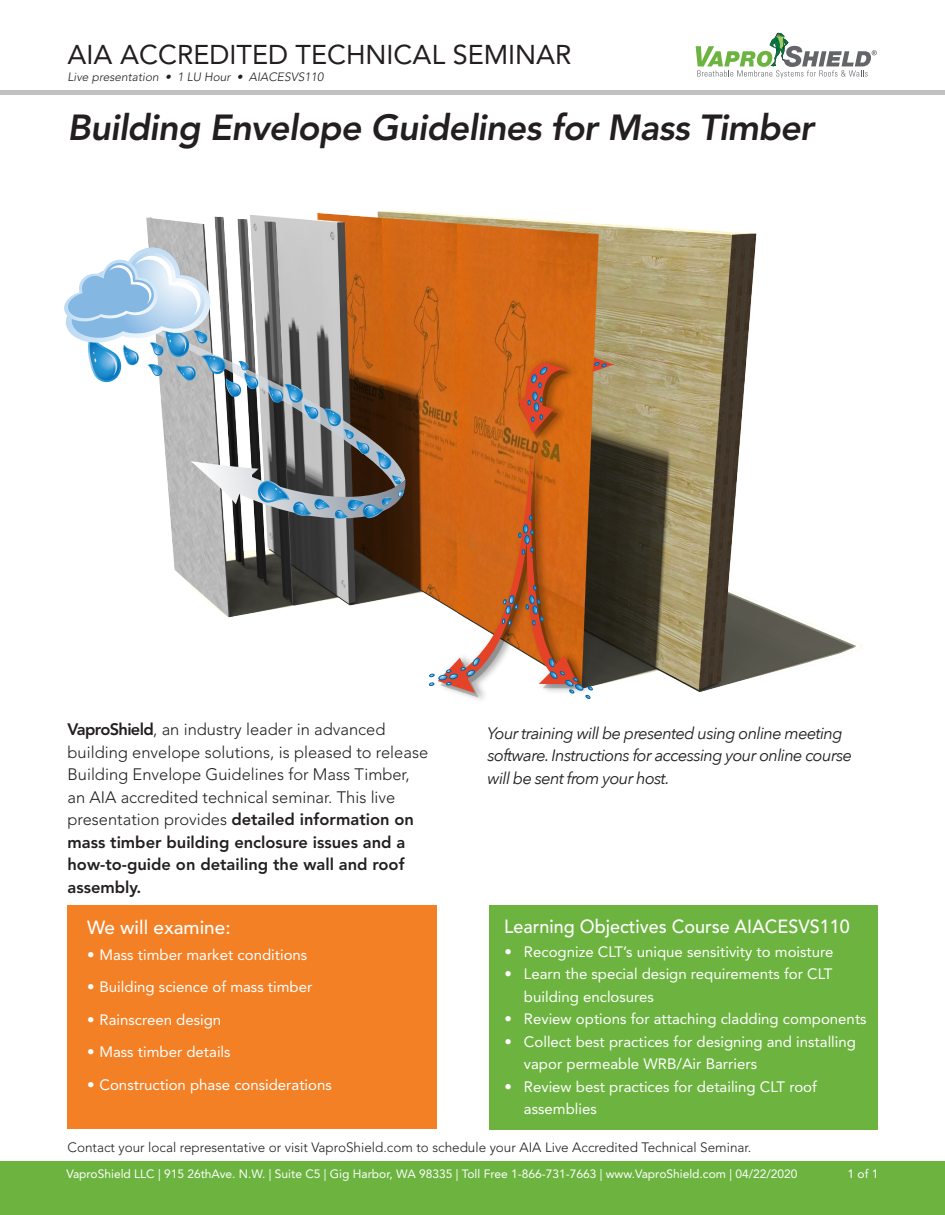
<style>
.page{position:relative;width:945px;height:1215px;background:#fff}
.page>*{position:absolute;margin:0;border:0;box-sizing:border-box;transform-origin:0 0}
.t1{font:italic 800 36px "Avenir LT";letter-spacing:-.02em;color:#231f20}
.t2{font:27px "Avenir LT";color:#231f20}
.t3{font:500 18.9px "Avenir LT";color:#fff;scale:.95 1}
.t4{font:500 18.9px "Avenir LT";color:#fff}
.t5{font:300 16.5px/22.5px "Avenir LT";color:#231f20}
.t6{font:italic 16.5px/22.5px "Avenir Next";letter-spacing:-.04em;color:#231f20}
.t7{font:15px/22.5px "Avenir LT";color:#fff}
.t8{font:300 13.5px "Avenir LT";color:#231f20}
.t9{font:12px "Avenir LT";color:#fff}
.t10{font:italic 300 12px "Avenir LT";color:#231f20}
.s1{font-weight:800}
</style>
<div class="page">
<img style="left:146px;top:211px;width:717px;height:482px">
<img style="left:512px;top:354px;width:71px;height:80px">
<img style="left:566px;top:366px;width:4px;height:68px">
<svg style="left:592px;top:358px;width:22px;height:14px"></svg>
<svg style="left:517px;top:363px;width:49px;height:71px;background:#bd5623"></svg>
<img style="left:433px;top:434px;width:163px;height:266px">
<svg style="left:429px;top:444px;width:164px;height:255px;background:#ca7942"></svg>
<svg style="left:64px;top:247px;width:345px;height:287px"></svg>
<div style="left:0;top:1161px;width:945px;height:54px;background:#6cb43f"></div>
<hr style="left:0;top:90px;width:945px;height:4px;background:#c2c0c0">
<svg style="left:696px;top:33px;width:181px;height:45px"></svg>
<div style="left:68px;top:905px;width:369px;height:224px;background:#f48026"></div>
<div style="left:489px;top:905px;width:389px;height:224px;background:#6cb43f"></div>
<p class="t2" style="left:68px;top:39px;width:506px">AIA ACCREDITED TECHNICAL SEMINAR</p>
<p class="t10" style="left:68px;top:69px;width:257px">Live presentation • 1 LU Hour • AIACESVS110</p>
<p class="t1" style="left:68px;top:106px;width:748px">Building Envelope Guidelines for Mass Timber</p>
<p class="t5" style="left:68px;top:718px;width:362px"><span class="s1">VaproShield</span>, an industry leader in advanced building envelope solutions, is pleased to release Building Envelope Guidelines for Mass Timber, an AIA accredited technical seminar. This live presentation provides <span class="s1">detailed information on mass timber building enclosure issues and a how-to-guide on detailing the wall and roof assembly.</span></p>
<p class="t4" style="left:87px;top:917px;width:145px">We will examine:</p>
<p class="t7" style="left:87px;top:944px;width:222px">• Mass timber market conditions</p>
<p class="t7" style="left:87px;top:976px;width:227px">• Building science of mass timber</p>
<p class="t7" style="left:87px;top:1008px;width:136px">• Rainscreen design</p>
<p class="t7" style="left:87px;top:1041px;width:145px">• Mass timber details</p>
<p class="t7" style="left:87px;top:1073px;width:246px">• Construction phase considerations</p>
<p class="t6" style="left:488px;top:721px;width:366px">Your training will be presented using online meeting software. Instructions for accessing your online course will be sent from your host.</p>
<p class="t3" style="left:504px;top:915px;width:365px">Learning Objectives Course AIACESVS110</p>
<p class="t7" style="left:504px;top:940px;width:331px">• Recognize CLT’s unique sensitivity to moisture</p>
<p class="t7" style="left:524px;top:963px;width:310px;text-indent:-20px">• Learn the special design requirements for CLT building enclosures</p>
<p class="t7" style="left:504px;top:1008px;width:364px">• Review options for attaching cladding components</p>
<p class="t7" style="left:524px;top:1030px;width:334px;text-indent:-20px">• Collect best practices for designing and installing vapor permeable WRB/Air Barriers</p>
<p class="t7" style="left:524px;top:1075px;width:294px;text-indent:-20px">• Review best practices for detailing CLT roof assemblies</p>
<p class="t8" style="left:68px;top:1140px;width:685px">Contact your local representative or visit VaproShield.com to schedule your AIA Live Accredited Technical Seminar.</p>
<p class="t9" style="left:66px;top:1167px;width:733px">VaproShield LLC | 915 26thAve. N.W. | Suite C5 | Gig Harbor, WA 98335 | Toll Free 1-866-731-7663 | www.VaproShield.com | 04/22/2020</p>
<p class="t9" style="left:848px;top:1167px;width:32px">1 of 1</p>
</div>
